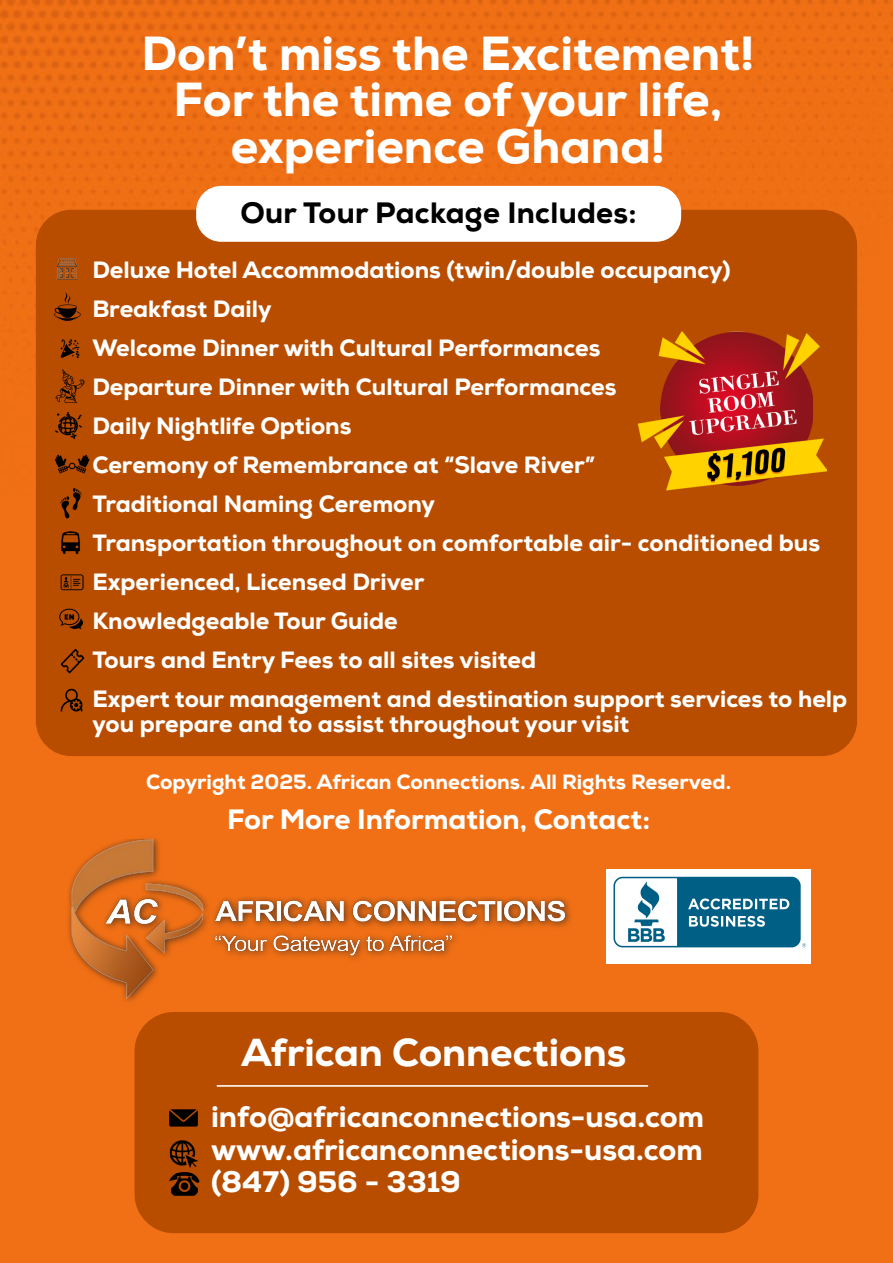
<style>
.page{position:relative;width:893px;height:1263px;background:#fff}
.page>*{position:absolute;margin:0;border:0;box-sizing:border-box;transform-origin:0 0}
.t1{font:800 47.7px "Nexa";color:#fff}
.t2{font:800 39px "Nexa";color:#fff}
.t3{font:800 29.55px "Nexa";color:#fff}
.t4{font:800 29.4px "Nexa";letter-spacing:.01em;color:#000}
.t5{font:800 27.9px "Nexa";color:#fff}
.t6{font:800 23.55px/25.5px "Nexa";color:#fff}
.t7{font:800 20.55px "Nexa";color:#fff}
</style>
<div class="page">
<div style="left:1px;top:0;width:892px;height:1263px;background:#f17015"></div>
<div style="left:36px;top:210px;width:821px;height:546px;background:#b84d00;border-radius:35px"></div>
<div style="left:196px;top:186px;width:485px;height:56px;background:#fff;border-radius:25px"></div>
<svg style="left:56px;top:259px;width:21px;height:21px"></svg>
<img style="left:60px;top:488px;width:22px;height:30px">
<img style="left:60px;top:339px;width:20px;height:19px">
<img style="left:61px;top:574px;width:23px;height:17px">
<img style="left:55px;top:412px;width:27px;height:28px">
<img style="left:60px;top:649px;width:25px;height:25px">
<img style="left:54px;top:293px;width:27px;height:28px">
<img style="left:61px;top:531px;width:19px;height:22px">
<img style="left:55px;top:369px;width:30px;height:33px">
<img style="left:59px;top:608px;width:23px;height:22px">
<img style="left:54px;top:454px;width:35px;height:20px">
<img style="left:60px;top:688px;width:23px;height:24px">
<img style="left:606px;top:869px;width:205px;height:94px">
<div style="left:65px;top:833px;width:510px;height:175px;background:#f17015"></div>
<img style="left:62px;top:839px;width:509px;height:162px">
<img style="left:637px;top:331px;width:189px;height:160px">
<div style="left:135px;top:1012px;width:623px;height:221px;background:#b84d00;border-radius:39px"></div>
<img style="left:169px;top:1109px;width:29px;height:18px">
<img style="left:170px;top:1140px;width:28px;height:28px">
<hr style="left:217px;top:1085px;width:431px;height:2px;background:#fff">
<img style="left:169px;top:1172px;width:31px;height:24px">
<p class="t1" style="left:142px;top:23px;width:614px">Don’t miss the Excitement!</p>
<p class="t1" style="left:174px;top:69px;width:550px">For the time of your life,</p>
<p class="t1" style="left:231px;top:116px;width:436px">experience Ghana!</p>
<p class="t4" style="left:241px;top:194px;width:398px">Our Tour Package Includes:</p>
<p class="t6" style="left:92px;top:257px;width:640px">Deluxe Hotel Accommodations (twin/double occupancy)</p>
<p class="t6" style="left:92px;top:296px;width:181px">Breakfast Daily</p>
<p class="t6" style="left:92px;top:335px;width:509px">Welcome Dinner with Cultural Performances</p>
<p class="t6" style="left:92px;top:374px;width:526px">Departure Dinner with Cultural Performances</p>
<p class="t6" style="left:92px;top:413px;width:261px">Daily Nightlife Options</p>
<p class="t6" style="left:92px;top:452px;width:504px">Ceremony of Remembrance at “Slave River”</p>
<p class="t6" style="left:92px;top:491px;width:344px">Traditional Naming Ceremony</p>
<p class="t6" style="left:92px;top:530px;width:729px">Transportation throughout on comfortable air- conditioned bus</p>
<p class="t6" style="left:92px;top:569px;width:334px">Experienced, Licensed Driver</p>
<p class="t6" style="left:92px;top:608px;width:307px">Knowledgeable Tour Guide</p>
<p class="t6" style="left:92px;top:647px;width:445px">Tours and Entry Fees to all sites visited</p>
<p class="t6" style="left:92px;top:686px;width:756px">Expert tour management and destination support services to help you prepare and to assist throughout your visit</p>
<p class="t7" style="left:146px;top:769px;width:586px">Copyright 2025. African Connections. All Rights Reserved.</p>
<p class="t5" style="left:227px;top:802px;width:424px">For More Information, Contact:</p>
<p class="t2" style="left:241px;top:1027px;width:387px">African Connections</p>
<p class="t3" style="left:211px;top:1098px;width:494px">info@africanconnections-usa.com</p>
<p class="t3" style="left:211px;top:1130px;width:493px">www.africanconnections-usa.com</p>
<p class="t3" style="left:211px;top:1163px;width:251px">(847) 956 - 3319</p>
</div>
